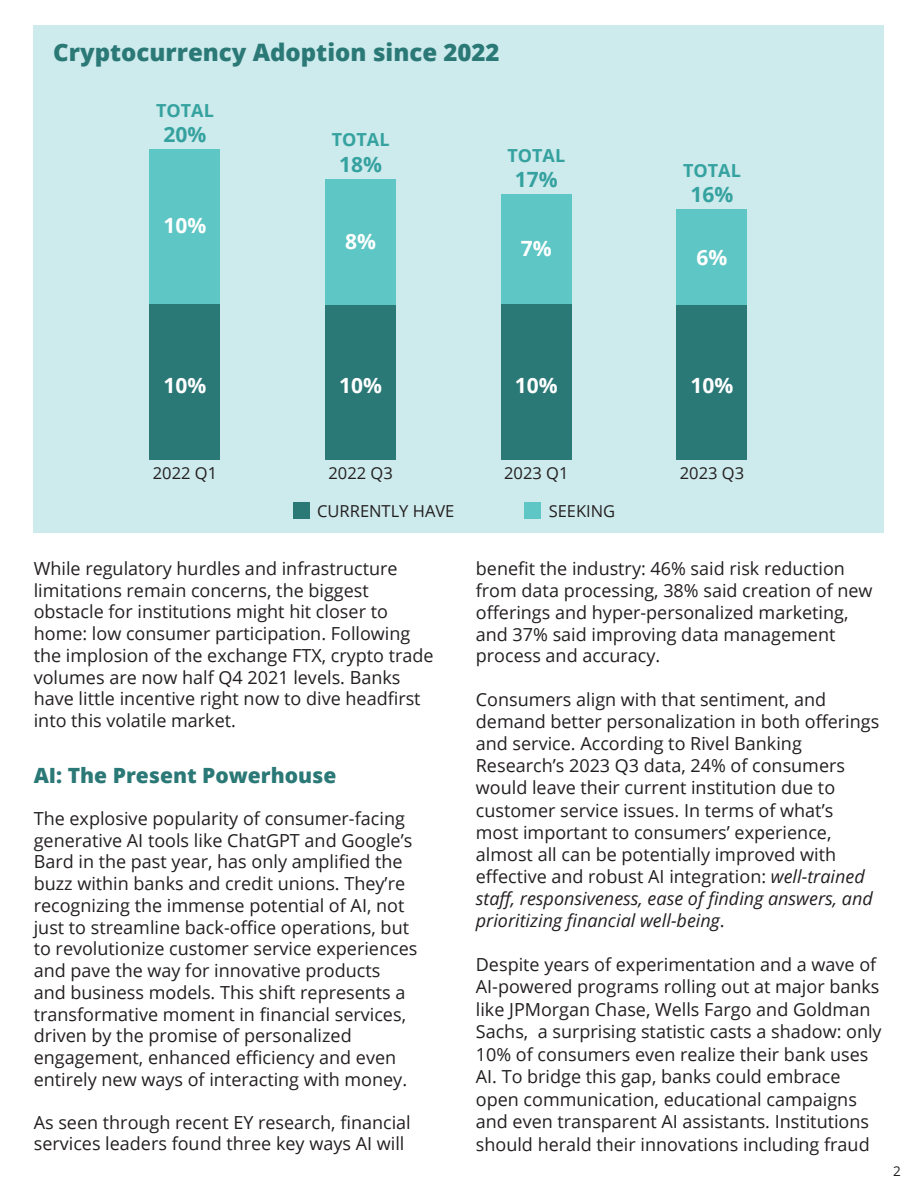
<style>
.page{position:relative;width:918px;height:1188px;background:#fff}
.page>*{position:absolute;margin:0;border:0;box-sizing:border-box;transform-origin:0 0}
.t1{font:800 24px "Open Sans";color:#2b7977}
.t2{font:800 21px "Open Sans";color:#2b7977}
.t3{font:700 21px "Open Sans";color:#fff}
.t4{font:700 21px "Open Sans";color:#35a2a0}
.t5{font:18px/21.8px "Open Sans";color:#231f20}
.t6{font:700 18px "Open Sans";color:#35a2a0}
.t7{font:16.5px "Open Sans";color:#231f20}
.t8{font:13.5px "Open Sans";color:#231f20}
.s1{font-style:italic}
</style>
<div class="page">
<div style="left:34px;top:26px;width:850px;height:507px;background:#cdeaec"></div>
<div style="left:150px;top:149px;width:70px;height:155px;background:#5ec6c4"></div>
<div style="left:150px;top:304px;width:70px;height:155px;background:#2b7977"></div>
<div style="left:677px;top:304px;width:70px;height:155px;background:#2b7977"></div>
<div style="left:677px;top:209px;width:70px;height:95px;background:#5ec6c4"></div>
<div style="left:501px;top:304px;width:71px;height:155px;background:#2b7977"></div>
<div style="left:501px;top:195px;width:71px;height:109px;background:#5ec6c4"></div>
<div style="left:325px;top:304px;width:71px;height:155px;background:#2b7977"></div>
<div style="left:325px;top:179px;width:71px;height:125px;background:#5ec6c4"></div>
<div style="left:293px;top:502px;width:16px;height:17px;background:#2b7977"></div>
<div style="left:525px;top:502px;width:16px;height:17px;background:#5ec6c4"></div>
<p class="t1" style="left:53px;top:34px;width:448px">Cryptocurrency Adoption since 2022</p>
<p class="t6" style="left:156px;top:98px;width:59px">TOTAL</p>
<p class="t4" style="left:164px;top:119px;width:44px">20%</p>
<p class="t3" style="left:164px;top:210px;width:44px">10%</p>
<p class="t6" style="left:332px;top:127px;width:59px">TOTAL</p>
<p class="t4" style="left:339px;top:149px;width:44px">18%</p>
<p class="t3" style="left:345px;top:227px;width:32px">8%</p>
<p class="t6" style="left:507px;top:143px;width:59px">TOTAL</p>
<p class="t4" style="left:515px;top:165px;width:44px">17%</p>
<p class="t3" style="left:521px;top:234px;width:32px">7%</p>
<p class="t6" style="left:683px;top:157px;width:59px">TOTAL</p>
<p class="t4" style="left:691px;top:179px;width:44px">16%</p>
<p class="t3" style="left:697px;top:243px;width:32px">6%</p>
<p class="t3" style="left:164px;top:370px;width:44px">10%</p>
<p class="t3" style="left:339px;top:370px;width:44px">10%</p>
<p class="t3" style="left:515px;top:370px;width:44px">10%</p>
<p class="t3" style="left:691px;top:370px;width:44px">10%</p>
<p class="t7" style="left:153px;top:462px;width:66px">2022 Q1</p>
<p class="t7" style="left:328px;top:462px;width:66px">2022 Q3</p>
<p class="t7" style="left:504px;top:462px;width:66px">2023 Q1</p>
<p class="t7" style="left:317px;top:500px;width:139px">CURRENTLY HAVE</p>
<p class="t7" style="left:549px;top:500px;width:68px">SEEKING</p>
<p class="t7" style="left:680px;top:462px;width:66px">2023 Q3</p>
<p class="t5" style="left:34px;top:557px;width:401px">While regulatory hurdles and infrastructure limitations remain concerns, the biggest obstacle for institutions might hit closer to home: low consumer participation. Following the implosion of the exchange FTX, crypto trade volumes are now half Q4 2021 levels. Banks have little incentive right now to dive headfirst into this volatile market.</p>
<p class="t2" style="left:34px;top:760px;width:304px">AI: The Present Powerhouse</p>
<p class="t5" style="left:34px;top:807px;width:385px">The explosive popularity of consumer-facing generative AI tools like ChatGPT and Google’s Bard in the past year, has only amplified the buzz within banks and credit unions. They’re recognizing the immense potential of AI, not just to streamline back-office operations, but to revolutionize customer service experiences and pave the way for innovative products<br>and business models. This shift represents a transformative moment in financial services, driven by the promise of personalized engagement, enhanced efficiency and even entirely new ways of interacting with money.</p>
<p class="t5" style="left:34px;top:1111px;width:379px">As seen through recent EY research, financial services leaders found three key ways AI will</p>
<p class="t5" style="left:476px;top:557px;width:398px">benefit the industry: 46% said risk reduction from data processing, 38% said creation of new offerings and hyper-personalized marketing, and 37% said improving data management process and accuracy.</p>
<p class="t5" style="left:476px;top:688px;width:405px">Consumers align with that sentiment, and demand better personalization in both offerings and service. According to Rivel Banking Research’s 2023 Q3 data, 24% of consumers would leave their current institution due to customer service issues. In terms of what’s most important to consumers’ experience, almost all can be potentially improved with effective and robust AI integration: <span class="s1">well-trained staff, responsiveness, ease of finding answers, and prioritizing financial well-being</span>.</p>
<p class="t5" style="left:476px;top:953px;width:407px;line-height:22.5px">Despite years of experimentation and a wave of AI-powered programs rolling out at major banks like JPMorgan Chase, Wells Fargo and Goldman Sachs, a surprising statistic casts a shadow: only 10% of consumers even realize their bank uses AI. To bridge this gap, banks could embrace open communication, educational campaigns and even transparent AI assistants. Institutions should herald their innovations including fraud</p>
<p class="t8" style="left:893px;top:1162px;width:9px">2</p>
</div>
